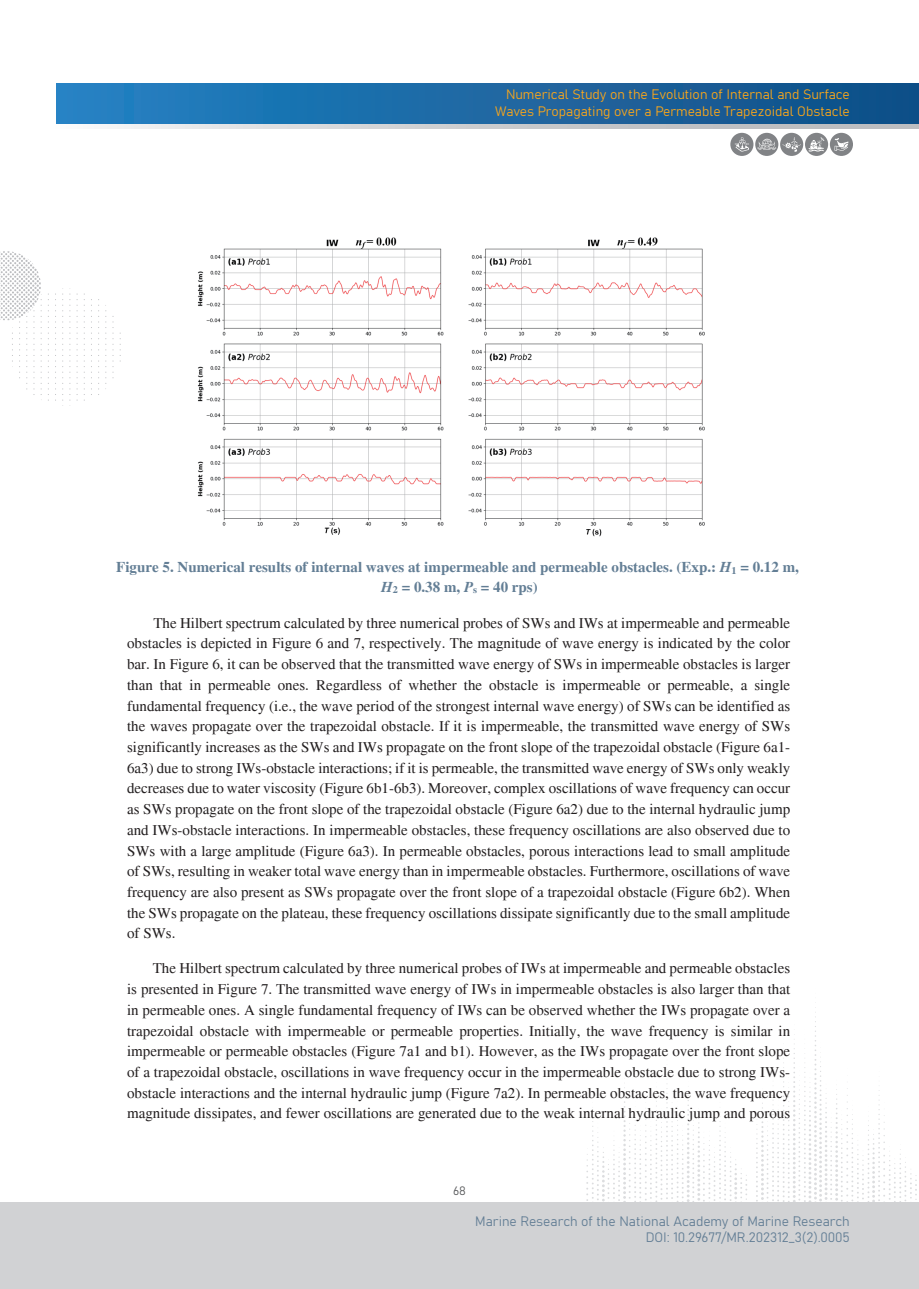
<style>
.page{position:relative;width:919px;height:1289px;background:#fff}
.page>*{position:absolute;margin:0;border:0;box-sizing:border-box;transform-origin:0 0}
.t1{font:15px/20.7px "Times";color:#231f20;text-align:justify}
.t2{font:700 15px/19.5px "Times";color:#637e95;text-align:center}
.t3{font:13.5px/16.2px "Bahnschrift";color:#f9a61b;text-align:right}
.t4{font:13.5px/16.2px "Bahnschrift";color:#637e95;text-align:right}
.t5{font:12px "Bahnschrift";color:#57585a}
.s1{font-style:italic}
</style>
<div class="page">
<svg style="left:112px;top:316px;width:1px;height:62px"></svg>
<svg style="left:105px;top:305px;width:1px;height:84px"></svg>
<svg style="left:98px;top:299px;width:1px;height:96px"></svg>
<svg style="left:91px;top:299px;width:1px;height:96px"></svg>
<svg style="left:84px;top:293px;width:1px;height:107px"></svg>
<svg style="left:77px;top:293px;width:1px;height:107px"></svg>
<svg style="left:69px;top:288px;width:1px;height:118px"></svg>
<svg style="left:62px;top:288px;width:1px;height:118px"></svg>
<svg style="left:55px;top:293px;width:1px;height:107px"></svg>
<svg style="left:48px;top:293px;width:1px;height:107px"></svg>
<svg style="left:0;top:251px;width:42px;height:149px"></svg>
<svg style="left:756px;top:1007px;width:160px;height:282px"></svg>
<svg style="left:586px;top:1087px;width:161px;height:202px"></svg>
<div style="left:0;top:1202px;width:918px;height:86px;background:#d1d2d4"></div>
<svg style="left:110px;top:124px;width:808px;height:4px;background:#cecfd1"></svg>
<div style="left:56px;top:83px;width:862px;height:41px;background:linear-gradient(to right,#2582c3,#114e85)"></div>
<div style="left:730px;top:133px;width:23px;height:23px;background:#818386;border-radius:50%"></div>
<svg style="left:735px;top:137px;width:14px;height:14px"></svg>
<div style="left:755px;top:133px;width:23px;height:23px;background:#818386;border-radius:50%"></div>
<svg style="left:757px;top:139px;width:19px;height:11px"></svg>
<div style="left:829px;top:133px;width:23px;height:23px;background:#818386;border-radius:50%"></div>
<svg style="left:834px;top:138px;width:14px;height:13px"></svg>
<div style="left:780px;top:133px;width:23px;height:23px;background:#818386;border-radius:50%"></div>
<svg style="left:782px;top:137px;width:18px;height:15px"></svg>
<svg style="left:805px;top:133px;width:23px;height:23px"></svg>
<svg style="left:808px;top:137px;width:16px;height:14px"></svg>
<img style="left:198px;top:237px;width:507px;height:300px">
<p class="t3" style="left:495px;top:86px;width:356px">Numerical Study on the Evolution of Internal and Surface<br>Waves Propagating over a Permeable Trapezoidal Obstacle</p>
<p class="t2" style="left:116px;top:557px;width:684px">Figure 5. Numerical results of internal waves at impermeable and permeable obstacles. (Exp.: <span class="s1">H</span><sub>1</sub> = 0.12 m,<br><span class="s1">H</span><sub>2</sub> = 0.38 m, <span class="s1">P</span><sub>s</sub> = 40 rps)</p>
<p class="t1" style="left:127px;top:612px;width:664px;text-indent:26px">The Hilbert spectrum calculated by three numerical probes of SWs and IWs at impermeable and permeable obstacles is depicted in Figure 6 and 7, respectively. The magnitude of wave energy is indicated by the color bar. In Figure 6, it can be observed that the transmitted wave energy of SWs in impermeable obstacles is larger than that in permeable ones. Regardless of whether the obstacle is impermeable or permeable, a single fundamental frequency (i.e., the wave period of the strongest internal wave energy) of SWs can be identified as the waves propagate over the trapezoidal obstacle. If it is impermeable, the transmitted wave energy of SWs significantly increases as the SWs and IWs propagate on the front slope of the trapezoidal obstacle (Figure 6a1- 6a3) due to strong IWs-obstacle interactions; if it is permeable, the transmitted wave energy of SWs only weakly decreases due to water viscosity (Figure 6b1-6b3). Moreover, complex oscillations of wave frequency can occur as SWs propagate on the front slope of the trapezoidal obstacle (Figure 6a2) due to the internal hydraulic jump and IWs-obstacle interactions. In impermeable obstacles, these frequency oscillations are also observed due to SWs with a large amplitude (Figure 6a3). In permeable obstacles, porous interactions lead to small amplitude of SWs, resulting in weaker total wave energy than in impermeable obstacles. Furthermore, oscillations of wave frequency are also present as SWs propagate over the front slope of a trapezoidal obstacle (Figure 6b2). When the SWs propagate on the plateau, these frequency oscillations dissipate significantly due to the small amplitude of SWs.</p>
<p class="t1" style="left:127px;top:958px;width:664px;text-indent:26px">The Hilbert spectrum calculated by three numerical probes of IWs at impermeable and permeable obstacles is presented in Figure 7. The transmitted wave energy of IWs in impermeable obstacles is also larger than that in permeable ones. A single fundamental frequency of IWs can be observed whether the IWs propagate over a trapezoidal obstacle with impermeable or permeable properties. Initially, the wave frequency is similar in impermeable or permeable obstacles (Figure 7a1 and b1). However, as the IWs propagate over the front slope of a trapezoidal obstacle, oscillations in wave frequency occur in the impermeable obstacle due to strong IWs&shy;obstacle interactions and the internal hydraulic jump (Figure 7a2). In permeable obstacles, the wave frequency magnitude dissipates, and fewer oscillations are generated due to the weak internal hydraulic jump and porous</p>
<p class="t5" style="left:453px;top:1181px;width:14px">68</p>
<p class="t4" style="left:475px;top:1212px;width:376px">Marine Research of the National Academy of Marine Research<br>DOI: 10.29677/MR.202312_3(2).0005</p>
</div>
